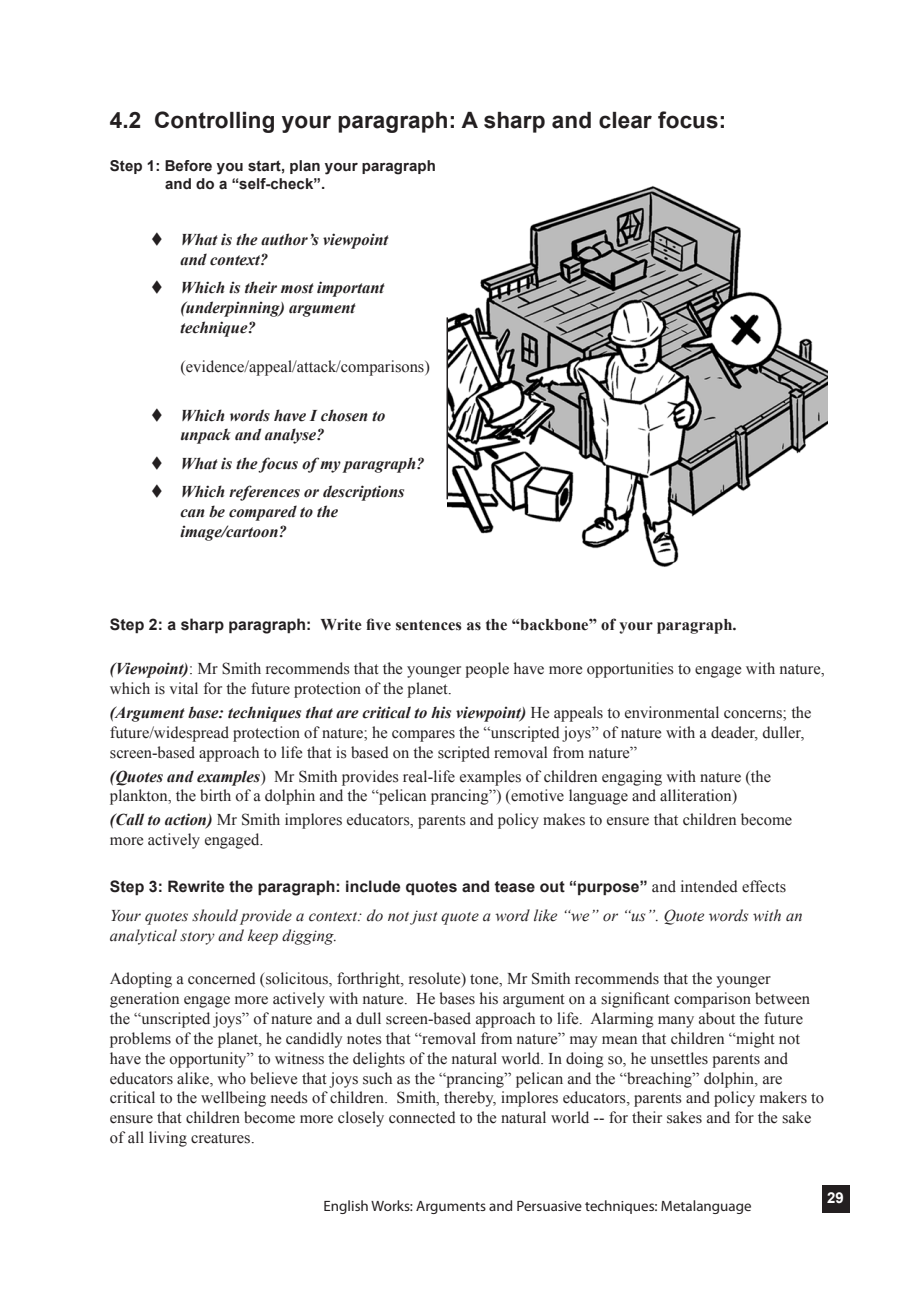
<style>
.page{position:relative;width:919px;height:1289px;background:#fff}
.page>*{position:absolute;margin:0;border:0;box-sizing:border-box;transform-origin:0 0}
.normal_para_style{font:700 22.5px "Arial";letter-spacing:.005em;color:#231f20}
.bullet_point_points{font:16.5px/19.8px "Times New Roman";color:#231f20}
.bullet_point_points-2{font:italic 700 16.5px/19.8px "Times New Roman";color:#231f20}
.normal_para_style-2{font:italic 16.5px/19.8px "Times New Roman";letter-spacing:.005em;color:#231f20}
.normal_para_style-3{font:700 16.5px "Times New Roman";letter-spacing:.005em;color:#231f20}
.normal_para_style-4{font:700 15.75px "Arial";letter-spacing:.005em;color:#231f20}
.t1{font:15px "Myriad Pro";color:#231f20}
.normal_para_style-5{font:700 15px/18px "Arial";letter-spacing:.005em;color:#231f20}
.t2{font:700 15px "Arial";color:#fff}
.s1{font-family:"Arial";font-size:15.75px}
.s2{font-weight:700;font-style:italic}
.s3{font-family:"Times New Roman";font-weight:400;font-size:16.5px}
</style>
<div class="page">
<div style="left:821px;top:1185px;width:27px;height:27px;background:#231f20"></div>
<img style="left:447px;top:186px;width:380px;height:381px">
<hr style="left:446px;top:317px;width:2px;height:182px;background:#231f20">
<p class="normal_para_style" style="left:110px;top:105px;width:618px">4.2 Controlling your paragraph: A sharp and clear focus:</p>
<p class="normal_para_style-5" style="left:165px;top:157px;width:272px;text-indent:-55px">Step 1: Before you start, plan your paragraph and do a “self-check”.</p>
<p class="bullet_point_points-2" style="left:180px;top:229px;width:209px">What is the author’s viewpoint and context?</p>
<p class="bullet_point_points-2" style="left:180px;top:277px;width:205px">Which is their most important (underpinning) argument technique?</p>
<p class="bullet_point_points" style="left:180px;top:357px;width:251px">(evidence/appeal/attack/comparisons)</p>
<p class="bullet_point_points-2" style="left:180px;top:404px;width:206px">Which words have I chosen to unpack and analyse?</p>
<p class="bullet_point_points-2" style="left:180px;top:453px;width:245px">What is the focus of my paragraph?</p>
<p class="bullet_point_points-2" style="left:180px;top:481px;width:226px">Which references or descriptions can be compared to the image/cartoon?</p>
<p class="normal_para_style-3" style="left:110px;top:613px;width:628px"><span class="s1">Step 2: a sharp paragraph:</span> Write five sentences as the “backbone” of your paragraph.</p>
<p class="bullet_point_points" style="left:110px;top:658px;width:716px"><span class="s2">(Viewpoint)</span>: Mr Smith recommends that the younger people have more opportunities to engage with nature, which is vital for the future protection of the planet.</p>
<p class="bullet_point_points" style="left:110px;top:702px;width:703px"><span class="s2">(Argument base: techniques that are critical to his viewpoint)</span> He appeals to environmental concerns; the future/widespread protection of nature; he compares the “unscripted joys” of nature with a deader, duller, screen-based approach to life that is based on the scripted removal from nature”</p>
<p class="bullet_point_points" style="left:110px;top:766px;width:662px"><span class="s2">(Quotes and examples</span>) Mr Smith provides real-life examples of children engaging with nature (the plankton, the birth of a dolphin and the “pelican prancing”) (emotive language and alliteration)</p>
<p class="bullet_point_points" style="left:110px;top:809px;width:683px"><span class="s2">(Call to action)</span> Mr Smith implores educators, parents and policy makes to ensure that children become more actively engaged.</p>
<p class="normal_para_style-4" style="left:110px;top:876px;width:677px">Step 3: Rewrite the paragraph: include quotes and tease out “purpose” <span class="s3">and intended effects</span></p>
<p class="normal_para_style-2" style="left:110px;top:905px;width:694px">Your quotes should provide a context: do not just quote a word like “we” or “us”. Quote words with an analytical story and keep digging.</p>
<p class="bullet_point_points" style="left:110px;top:968px;width:715px">Adopting a concerned (solicitous, forthright, resolute) tone, Mr Smith recommends that the younger generation engage more actively with nature. He bases his argument on a significant comparison between the “unscripted joys” of nature and a dull screen-based approach to life. Alarming many about the future problems of the planet, he candidly notes that “removal from nature” may mean that children “might not have the opportunity” to witness the delights of the natural world. In doing so, he unsettles parents and educators alike, who believe that joys such as the “prancing” pelican and the “breaching” dolphin, are critical to the wellbeing needs of children. Smith, thereby, implores educators, parents and policy makers to ensure that children become more closely connected to the natural world -- for their sakes and for the sake of all living creatures.</p>
<p class="t1" style="left:323px;top:1196px;width:429px">English Works: Arguments and Persuasive techniques: Metalanguage</p>
<p class="t2" style="left:827px;top:1188px;width:18px">29</p>
</div>
